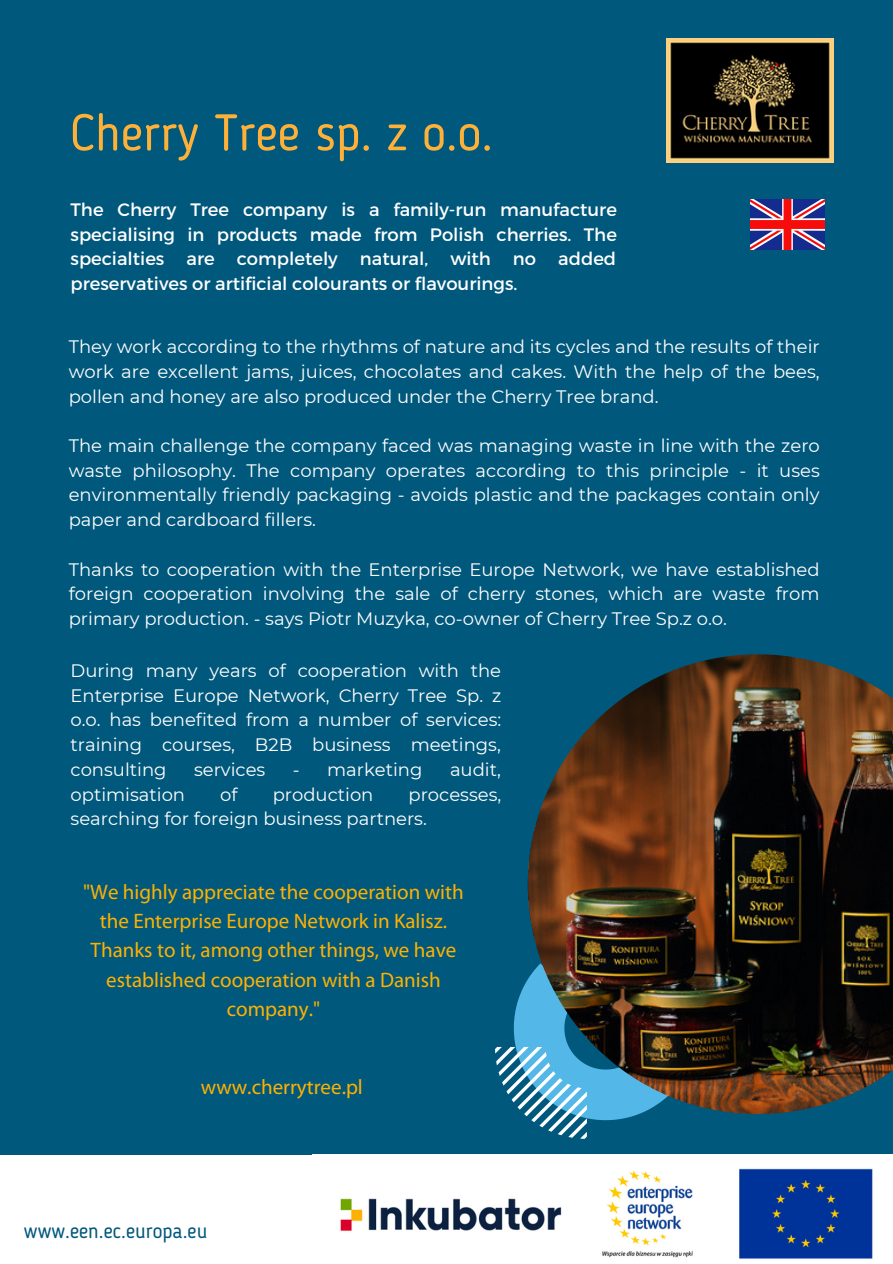
<style>
.page{position:relative;width:893px;height:1264px;background:#fff}
.page>*{position:absolute;margin:0;border:0;box-sizing:border-box;transform-origin:0 0}
.t1{font:51px "Blogger Sans";color:#feb139}
.t2{font:21px/29.2px "Myriad Pro";color:#feb101;text-align:center}
.t3{font:21px "Blogger Sans";color:#00587c}
.t4{font:18px/24.8px "Montserrat";color:#fff;text-align:justify}
</style>
<div class="page">
<div style="left:0;top:0;width:892px;height:1262px;background:#00587c"></div>
<svg style="left:495px;top:979px;width:146px;height:159px"></svg>
<img style="left:666px;top:39px;width:167px;height:123px">
<div style="left:0;top:1154px;width:820px;height:108px;background:#fff"></div>
<img style="left:340px;top:1154px;width:552px;height:108px">
<img style="left:750px;top:200px;width:74px;height:49px">
<img style="left:528px;top:654px;width:364px;height:459px">
<h1 class="t1" style="left:71px;top:111px;width:424px">Cherry Tree sp. z o.o.</h1>
<p class="t4" style="left:71px;top:196px;width:548px">The Cherry Tree company is a family-run manufacture specialising in products made from Polish cherries. The specialties are completely natural, with no added preservatives or artificial colourants or flavourings.</p>
<p class="t4" style="left:69px;top:334px;width:752px">They work according to the rhythms of nature and its cycles and the results of their work are excellent jams, juices, chocolates and cakes. With the help of the bees, pollen and honey are also produced under the Cherry Tree brand.</p>
<p class="t4" style="left:69px;top:433px;width:752px">The main challenge the company faced was managing waste in line with the zero waste philosophy. The company operates according to this principle - it uses environmentally friendly packaging - avoids plastic and the packages contain only paper and cardboard fillers.</p>
<p class="t4" style="left:69px;top:557px;width:752px">Thanks to cooperation with the Enterprise Europe Network, we have established foreign cooperation involving the sale of cherry stones, which are waste from primary production. - says Piotr Muzyka, co-owner of Cherry Tree Sp.z o.o.</p>
<p class="t4" style="left:71px;top:658px;width:432px">During many years of cooperation with the Enterprise Europe Network, Cherry Tree Sp. z o.o. has benefited from a number of services: training courses, B2B business meetings, consulting</p>
<p class="t4" style="left:194px;top:757px;width:73px">services</p>
<p class="t4" style="left:293px;top:757px;width:131px">- marketing</p>
<p class="t4" style="left:450px;top:757px;width:52px">audit,</p>
<p class="t4" style="left:71px;top:781px;width:116px">optimisation</p>
<p class="t4" style="left:220px;top:781px;width:19px">of</p>
<p class="t4" style="left:273px;top:781px;width:102px">production</p>
<p class="t4" style="left:71px;top:781px;width:432px;text-indent:338px">processes, searching for foreign business partners.</p>
<p class="t2" style="left:83px;top:878px;width:382px">"We highly appreciate the cooperation with the Enterprise Europe Network in Kalisz.<br>Thanks to it, among other things, we have established cooperation with a Danish company."</p>
<p class="t2" style="left:201px;top:1073px;width:163px">www.cherrytree.pl</p>
<p class="t3" style="left:24px;top:1222px;width:185px">www.een.ec.europa.eu</p>
</div>
